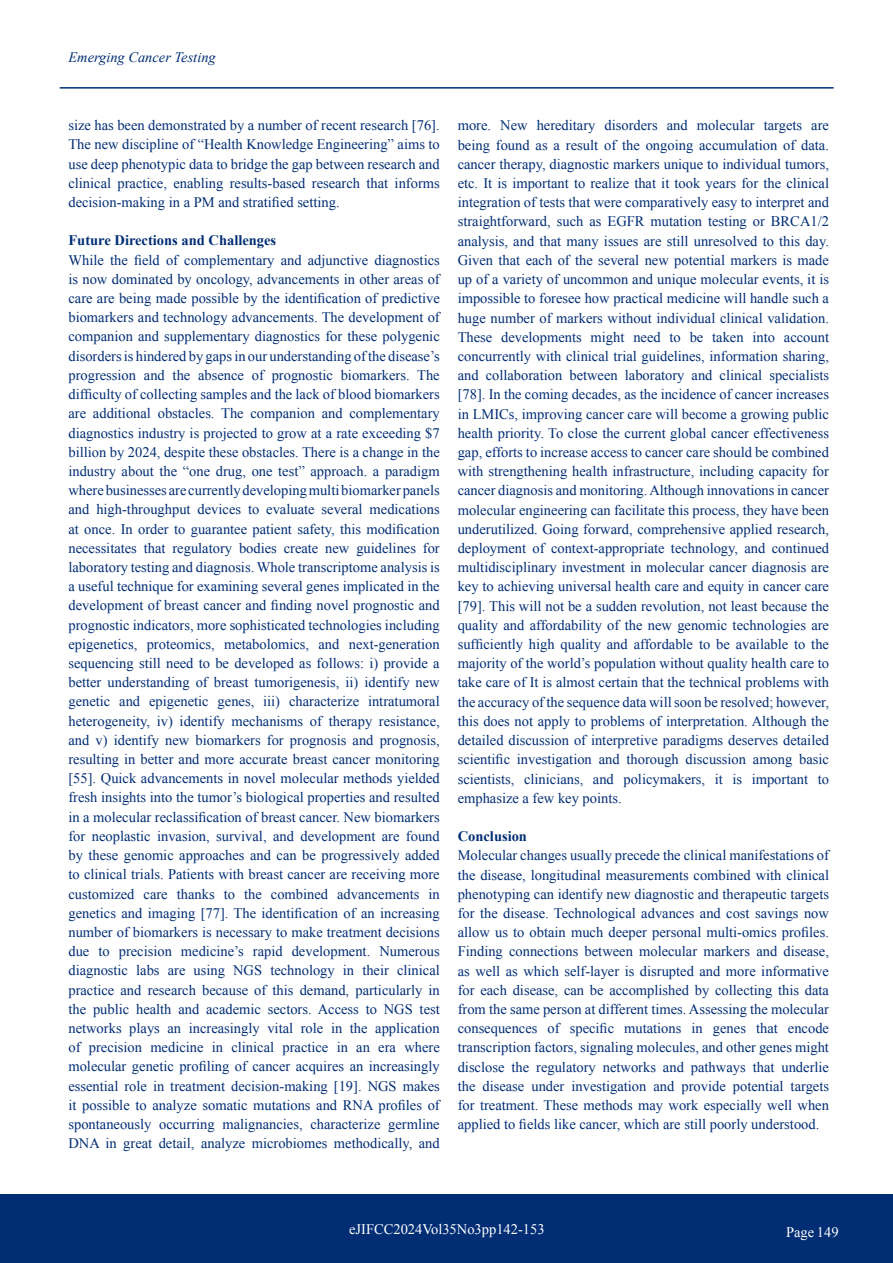
<style>
.page{position:relative;width:893px;height:1263px;background:#fff}
.page>*{position:absolute;margin:0;border:0;box-sizing:border-box;transform-origin:0 0}
.t1{font:14.55px/19.2px "Times New Roman";color:#012d74;text-align:justify}
.t2{font:700 14.55px "Times New Roman";color:#012d74}
.t3{font:14.55px "Times New Roman";color:#fff}
.t4{font:italic 14.4px "Times New Roman";color:#012d74}
</style>
<div class="page">
<div style="left:0;top:1195px;width:893px;height:68px;background:#012d74"></div>
<hr style="left:60px;top:87px;width:774px;height:2px;background:#012d74">
<p class="t4" style="left:68px;top:47px;width:149px">Emerging Cancer Testing</p>
<p class="t1" style="left:68px;top:116px;width:373px">size has been demonstrated by a number of recent research [76].<br>The new discipline of “Health Knowledge Engineering” aims to use deep phenotypic data to bridge the gap between research and clinical practice, enabling results-based research that informs decision-making in a PM and stratified setting.</p>
<p class="t2" style="left:68px;top:230px;width:209px">Future Directions and Challenges</p>
<p class="t1" style="left:68px;top:250px;width:373px">While the field of complementary and adjunctive diagnostics is now dominated by oncology, advancements in other areas of care are being made possible by the identification of predictive biomarkers and technology advancements. The development of companion and supplementary diagnostics for these polygenic disorders is hindered by gaps in our understanding of the disease’s progression and the absence of prognostic biomarkers. The difficulty of collecting samples and the lack of blood biomarkers are additional obstacles. The companion and complementary diagnostics industry is projected to grow at a rate exceeding $7 billion by 2024, despite these obstacles. There is a change in the industry about the “one drug, one test” approach. a paradigm where businesses are currently developing multi biomarker panels and high-throughput devices to evaluate several medications at once. In order to guarantee patient safety, this modification necessitates that regulatory bodies create new guidelines for laboratory testing and diagnosis. Whole transcriptome analysis is a useful technique for examining several genes implicated in the development of breast cancer and finding novel prognostic and prognostic indicators, more sophisticated technologies including epigenetics, proteomics, metabolomics, and next-generation sequencing still need to be developed as follows: i) provide a better understanding of breast tumorigenesis, ii) identify new genetic and epigenetic genes, iii) characterize intratumoral heterogeneity, iv) identify mechanisms of therapy resistance, and v) identify new biomarkers for prognosis and prognosis, resulting in better and more accurate breast cancer monitoring [55]. Quick advancements in novel molecular methods yielded fresh insights into the tumor’s biological properties and resulted in a molecular reclassification of breast cancer. New biomarkers for neoplastic invasion, survival, and development are found by these genomic approaches and can be progressively added to clinical trials. Patients with breast cancer are receiving more customized care thanks to the combined advancements in genetics and imaging [77]. The identification of an increasing number of biomarkers is necessary to make treatment decisions due to precision medicine’s rapid development. Numerous diagnostic labs are using NGS technology in their clinical practice and research because of this demand, particularly in the public health and academic sectors. Access to NGS test networks plays an increasingly vital role in the application of precision medicine in clinical practice in an era where molecular genetic profiling of cancer acquires an increasingly essential role in treatment decision-making [19]. NGS makes it possible to analyze somatic mutations and RNA profiles of spontaneously occurring malignancies, characterize germline DNA in great detail, analyze microbiomes methodically, and</p>
<p class="t1" style="left:458px;top:116px;width:373px">more. New hereditary disorders and molecular targets are being found as a result of the ongoing accumulation of data. cancer therapy, diagnostic markers unique to individual tumors, etc. It is important to realize that it took years for the clinical integration of tests that were comparatively easy to interpret and straightforward, such as EGFR mutation testing or BRCA1/2 analysis, and that many issues are still unresolved to this day.<br>Given that each of the several new potential markers is made up of a variety of uncommon and unique molecular events, it is impossible to foresee how practical medicine will handle such a huge number of markers without individual clinical validation.<br>These developments might need to be taken into account concurrently with clinical trial guidelines, information sharing, and collaboration between laboratory and clinical specialists [78]. In the coming decades, as the incidence of cancer increases in LMICs, improving cancer care will become a growing public health priority. To close the current global cancer effectiveness gap, efforts to increase access to cancer care should be combined with strengthening health infrastructure, including capacity for cancer diagnosis and monitoring. Although innovations in cancer molecular engineering can facilitate this process, they have been underutilized. Going forward, comprehensive applied research, deployment of context-appropriate technology, and continued multidisciplinary investment in molecular cancer diagnosis are key to achieving universal health care and equity in cancer care [79]. This will not be a sudden revolution, not least because the quality and affordability of the new genomic technologies are sufficiently high quality and affordable to be available to the majority of the world’s population without quality health care to take care of It is almost certain that the technical problems with the accuracy of the sequence data will soon be resolved; however, this does not apply to problems of interpretation. Although the detailed discussion of interpretive paradigms deserves detailed scientific investigation and thorough discussion among basic scientists, clinicians, and policymakers, it is important to emphasize a few key points.</p>
<p class="t2" style="left:458px;top:826px;width:71px">Conclusion</p>
<p class="t1" style="left:458px;top:846px;width:373px">Molecular changes usually precede the clinical manifestations of the disease, longitudinal measurements combined with clinical phenotyping can identify new diagnostic and therapeutic targets for the disease. Technological advances and cost savings now allow us to obtain much deeper personal multi-omics profiles.<br>Finding connections between molecular markers and disease, as well as which self-layer is disrupted and more informative for each disease, can be accomplished by collecting this data from the same person at different times. Assessing the molecular consequences of specific mutations in genes that encode transcription factors, signaling molecules, and other genes might disclose the regulatory networks and pathways that underlie the disease under investigation and provide potential targets for treatment. These methods may work especially well when applied to fields like cancer, which are still poorly understood.</p>
<p class="t3" style="left:349px;top:1219px;width:197px">eJIFCC2024Vol35No3pp142-153</p>
<p class="t3" style="left:786px;top:1223px;width:54px">Page 149</p>
</div>
